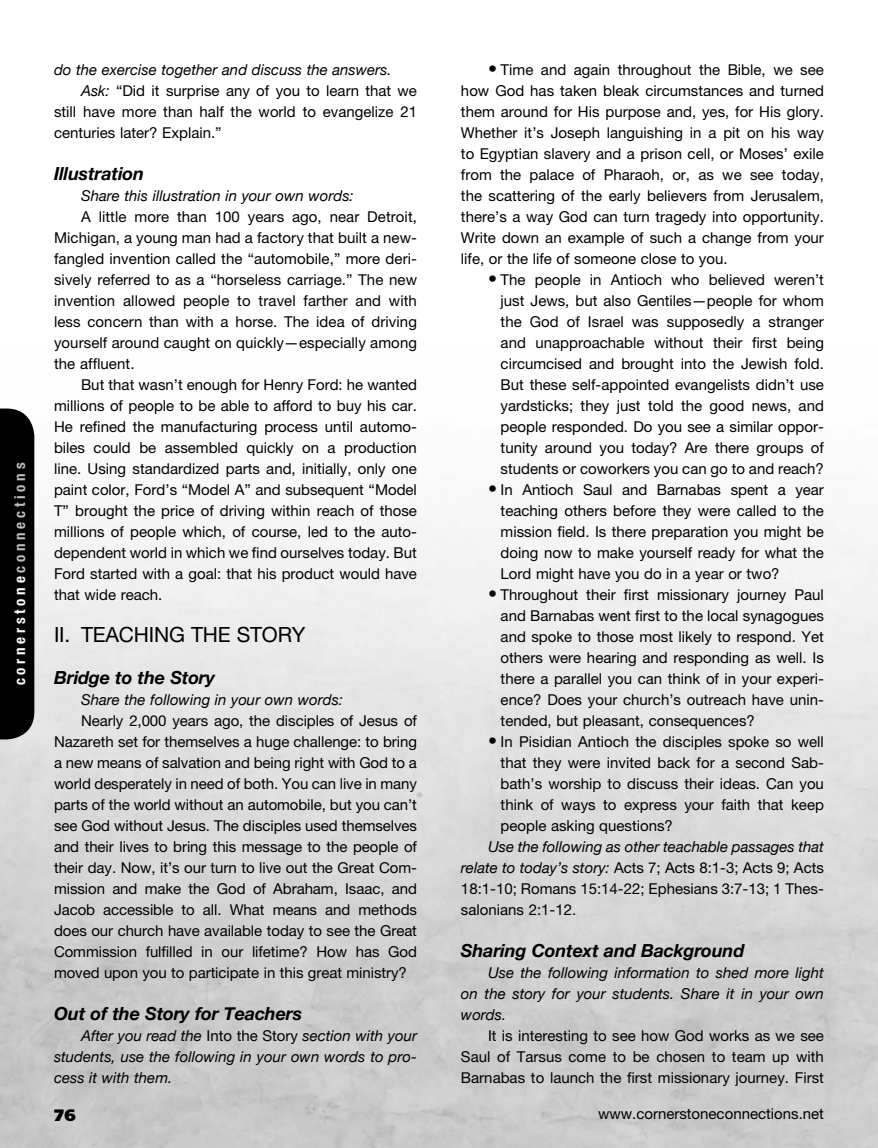
<style>
.page{position:relative;width:878px;height:1148px;background:#fff}
.page>*{position:absolute;margin:0;border:0;box-sizing:border-box;transform-origin:0 0}
.t1{font:21px "Helvetica Neue";letter-spacing:-.01em;color:#000}
.t2{font:italic 700 18px "Helvetica Neue";letter-spacing:-.01em;color:#000}
.t3{font:900 16.5px "Frutiger";color:#000}
.t4{font:15px/21px "Helvetica Neue";color:#000;text-align:justify}
.t5{font:italic 15px/21px "Helvetica Neue";color:#000;text-align:justify}
.t6{font:700 condensed 15px "Helvetica Neue";letter-spacing:.25em;color:#fff}
.s1{color:#bcbec0}
.s2{font-style:italic}
.s3{font-style:normal}
.s4{font-size:18px}
</style>
<div class="page">
<div style="left:0;top:408px;width:34px;height:331px;background:#000"></div>
<p class="t6" style="left:11px;top:685px;width:224px;rotate:-90deg">cornerstone<span class="s1">connections</span></p>
<p class="t5" style="left:54px;top:60px;width:339px">do the exercise together and discuss the answers.</p>
<p class="t4" style="left:81px;top:80px;width:337px"><span class="s2">Ask:</span> “Did it surprise any of you to learn that we</p>
<p class="t4" style="left:54px;top:101px;width:364px">still have more than half the world to evangelize 21</p>
<p class="t4" style="left:54px;top:122px;width:169px">centuries later? Explain.”</p>
<p class="t2" style="left:54px;top:159px;width:91px">Illustration</p>
<p class="t5" style="left:81px;top:186px;width:274px">Share this illustration in your own words:</p>
<p class="t4" style="left:54px;top:206px;width:364px;text-indent:27px">A little more than 100 years ago, near Detroit, Michigan, a young man had a factory that built a new&shy;fangled invention called the “automobile,” more deri&shy;sively referred to as a “horseless carriage.” The new invention allowed people to travel farther and with less concern than with a horse. The idea of driving yourself around caught on quickly—especially among the affluent.</p>
<p class="t4" style="left:54px;top:374px;width:364px;text-indent:27px">But that wasn’t enough for Henry Ford: he wanted millions of people to be able to afford to buy his car.<br>He refined the manufacturing process until automo&shy;biles could be assembled quickly on a production line. Using standardized parts and, initially, only one paint color, Ford’s “Model A” and subsequent “Model T” brought the price of driving within reach of those millions of people which, of course, led to the auto&shy;dependent world in which we find ourselves today. But Ford started with a goal: that his product would have that wide reach.</p>
<h1 class="t1" style="left:54px;top:622px;width:253px">II. TEACHING THE STORY</h1>
<p class="t2" style="left:54px;top:663px;width:162px">Bridge to the Story</p>
<p class="t5" style="left:81px;top:690px;width:263px">Share the following in your own words:</p>
<p class="t4" style="left:54px;top:710px;width:364px;text-indent:27px">Nearly 2,000 years ago, the disciples of Jesus of Nazareth set for themselves a huge challenge: to bring a new means of salvation and being right with God to a world desperately in need of both. You can live in many parts of the world without an automobile, but you can’t see God without Jesus. The disciples used themselves and their lives to bring this message to the people of their day. Now, it’s our turn to live out the Great Com&shy;mission and make the God of Abraham, Isaac, and Jacob accessible to all. What means and methods does our church have available today to see the Great Commission fulfilled in our lifetime? How has God moved upon you to participate in this great ministry?</p>
<p class="t2" style="left:54px;top:999px;width:249px">Out of the Story for Teachers</p>
<p class="t5" style="left:54px;top:1026px;width:364px;text-indent:27px">After you read the <span class="s3">Into the Story</span> section with your students, use the following in your own words to pro&shy;cess it with them.</p>
<p class="t3" style="left:54px;top:1104px;width:23px">76</p>
<p class="t4" style="left:598px;top:1103px;width:227px">www.cornerstoneconnections.net</p>
<p class="t4" style="left:461px;top:59px;width:364px;text-indent:27px"><span class="s4">•</span> Time and again throughout the Bible, we see how God has taken bleak circumstances and turned them around for His purpose and, yes, for His glory.<br>Whether it’s Joseph languishing in a pit on his way to Egyptian slavery and a prison cell, or Moses’ exile from the palace of Pharaoh, or, as we see today, the scattering of the early believers from Jerusalem, there’s a way God can turn tragedy into opportunity.<br>Write down an example of such a change from your life, or the life of someone close to you.</p>
<p class="t4" style="left:500px;top:269px;width:325px;text-indent:-13px"><span class="s4">•</span> The people in Antioch who believed weren’t just Jews, but also Gentiles—people for whom the God of Israel was supposedly a stranger and unapproachable without their first being circumcised and brought into the Jewish fold.<br>But these self-appointed evangelists didn’t use yardsticks; they just told the good news, and people responded. Do you see a similar oppor&shy;tunity around you today? Are there groups of students or coworkers you can go to and reach?</p>
<p class="t4" style="left:500px;top:479px;width:325px;text-indent:-13px"><span class="s4">•</span> In Antioch Saul and Barnabas spent a year teaching others before they were called to the mission field. Is there preparation you might be doing now to make yourself ready for what the Lord might have you do in a year or two?</p>
<p class="t4" style="left:500px;top:584px;width:325px;text-indent:-13px"><span class="s4">•</span> Throughout their first missionary journey Paul and Barnabas went first to the local synagogues and spoke to those most likely to respond. Yet others were hearing and responding as well. Is there a parallel you can think of in your experi&shy;ence? Does your church’s outreach have unin&shy;tended, but pleasant, consequences?</p>
<p class="t4" style="left:500px;top:731px;width:325px;text-indent:-13px"><span class="s4">•</span> In Pisidian Antioch the disciples spoke so well that they were invited back for a second Sab&shy;bath’s worship to discuss their ideas. Can you think of ways to express your faith that keep people asking questions?</p>
<p class="t4" style="left:461px;top:836px;width:364px;text-indent:27px"><span class="s2">Use the following as other teachable passages that relate to today’s story:</span> Acts 7; Acts 8:1-3; Acts 9; Acts 18:1-10; Romans 15:14-22; Ephesians 3:7-13; 1 Thes&shy;salonians 2:1-12.</p>
<p class="t2" style="left:461px;top:936px;width:285px">Sharing Context and Background</p>
<p class="t5" style="left:461px;top:963px;width:364px;text-indent:27px">Use the following information to shed more light on the story for your students. Share it in your own words.</p>
<p class="t4" style="left:461px;top:1025px;width:364px;text-indent:27px">It is interesting to see how God works as we see Saul of Tarsus come to be chosen to team up with Barnabas to launch the first missionary journey. First</p>
</div>
